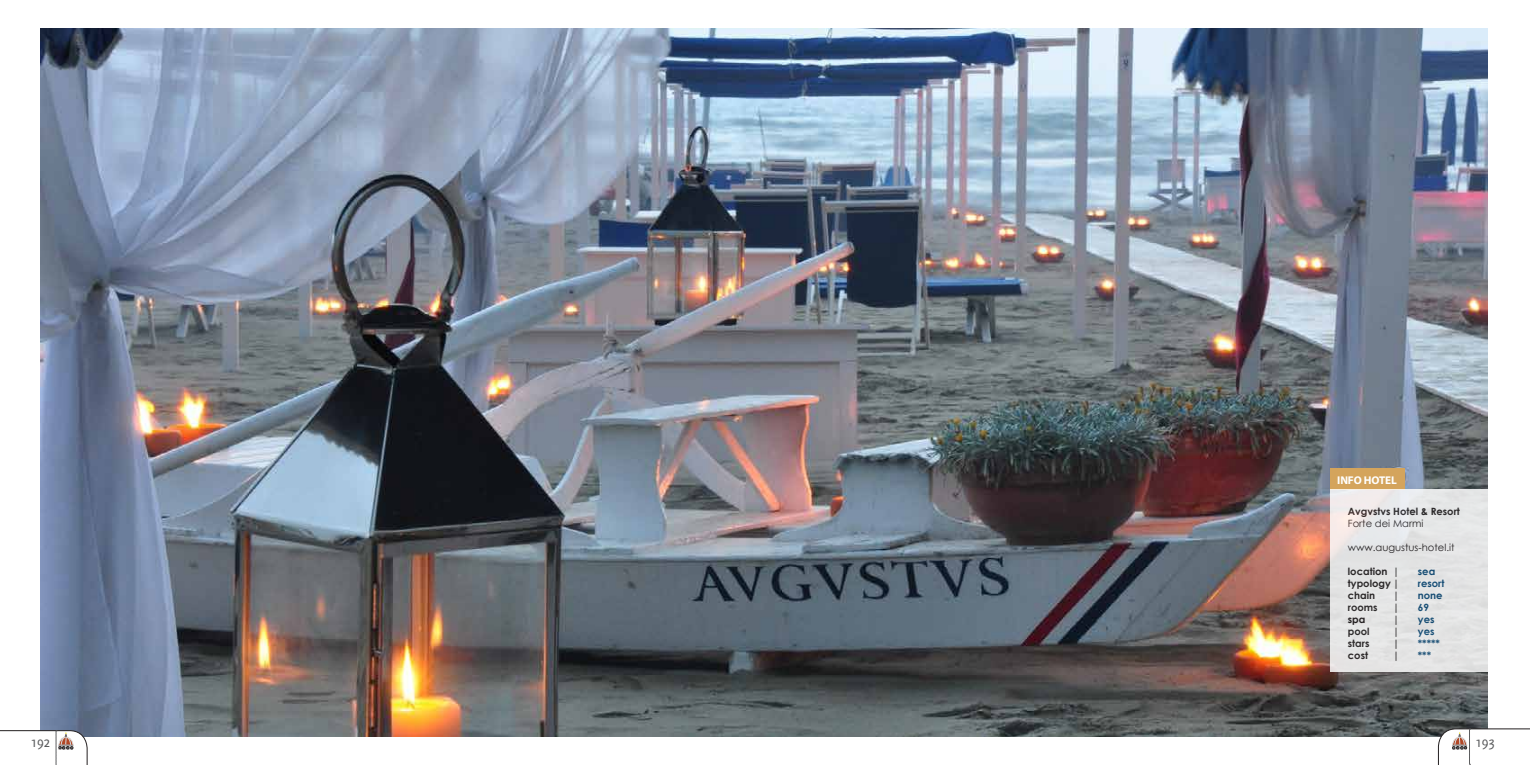
<style>
.page{position:relative;width:1530px;height:765px;background:#fff}
.page>*{position:absolute;margin:0;border:0;box-sizing:border-box;transform-origin:0 0}
.t1{font:15px "Delicious";letter-spacing:-.02em;color:#58595b}
.t2{font:700 11.25px "Myriad Pro";letter-spacing:-.01em;color:#fff}
.t3{font:700 10px "Century Gothic";color:#231f20}
.t4{font:10px "Century Gothic";color:#231f20}
.t5{font:700 10px "Century Gothic";color:#0c4c7a}
</style>
<div class="page">
<img style="left:40px;top:29px;width:1447px;height:707px">
<div style="left:1330px;top:469px;width:74px;height:21px;background:#d4a45c"></div>
<svg style="left:1330px;top:489px;width:158px;height:183px;background:#e5e5e5"></svg>
<svg style="left:1438px;top:729px;width:92px;height:36px"></svg>
<svg style="left:0;top:730px;width:87px;height:35px"></svg>
<p class="t2" style="left:1337px;top:473px;width:61px">INFO HOTEL</p>
<p class="t3" style="left:1348px;top:503px;width:113px">Avgvstvs Hotel &amp; Resort</p>
<p class="t4" style="left:1348px;top:516px;width:77px">Forte dei Marmi</p>
<p class="t4" style="left:1348px;top:540px;width:108px">www.augustus-hotel.it</p>
<p class="t3" style="left:1348px;top:563px;width:53px">location |</p>
<p class="t5" style="left:1418px;top:563px;width:19px">sea</p>
<p class="t3" style="left:1348px;top:575px;width:53px">typology |</p>
<p class="t5" style="left:1418px;top:575px;width:28px">resort</p>
<p class="t3" style="left:1348px;top:587px;width:29px">chain</p>
<p class="t3" style="left:1393px;top:587px;width:8px">|</p>
<p class="t5" style="left:1418px;top:587px;width:26px">none</p>
<p class="t3" style="left:1348px;top:599px;width:31px">rooms</p>
<p class="t3" style="left:1393px;top:599px;width:8px">|</p>
<p class="t5" style="left:1418px;top:599px;width:13px">69</p>
<p class="t3" style="left:1348px;top:611px;width:19px">spa</p>
<p class="t3" style="left:1393px;top:611px;width:8px">|</p>
<p class="t5" style="left:1418px;top:611px;width:18px">yes</p>
<p class="t3" style="left:1348px;top:623px;width:23px">pool</p>
<p class="t3" style="left:1393px;top:623px;width:8px">|</p>
<p class="t5" style="left:1418px;top:623px;width:18px">yes</p>
<p class="t3" style="left:1348px;top:635px;width:23px">stars</p>
<p class="t3" style="left:1393px;top:635px;width:8px">|</p>
<p class="t5" style="left:1418px;top:635px;width:23px">*****</p>
<p class="t3" style="left:1348px;top:647px;width:22px">cost</p>
<p class="t3" style="left:1393px;top:647px;width:8px">|</p>
<p class="t5" style="left:1418px;top:647px;width:15px">***</p>
<h1 class="t1" style="left:31px;top:733px;width:21px">192</h1>
<h1 class="t1" style="left:1475px;top:733px;width:21px">193</h1>
</div>
